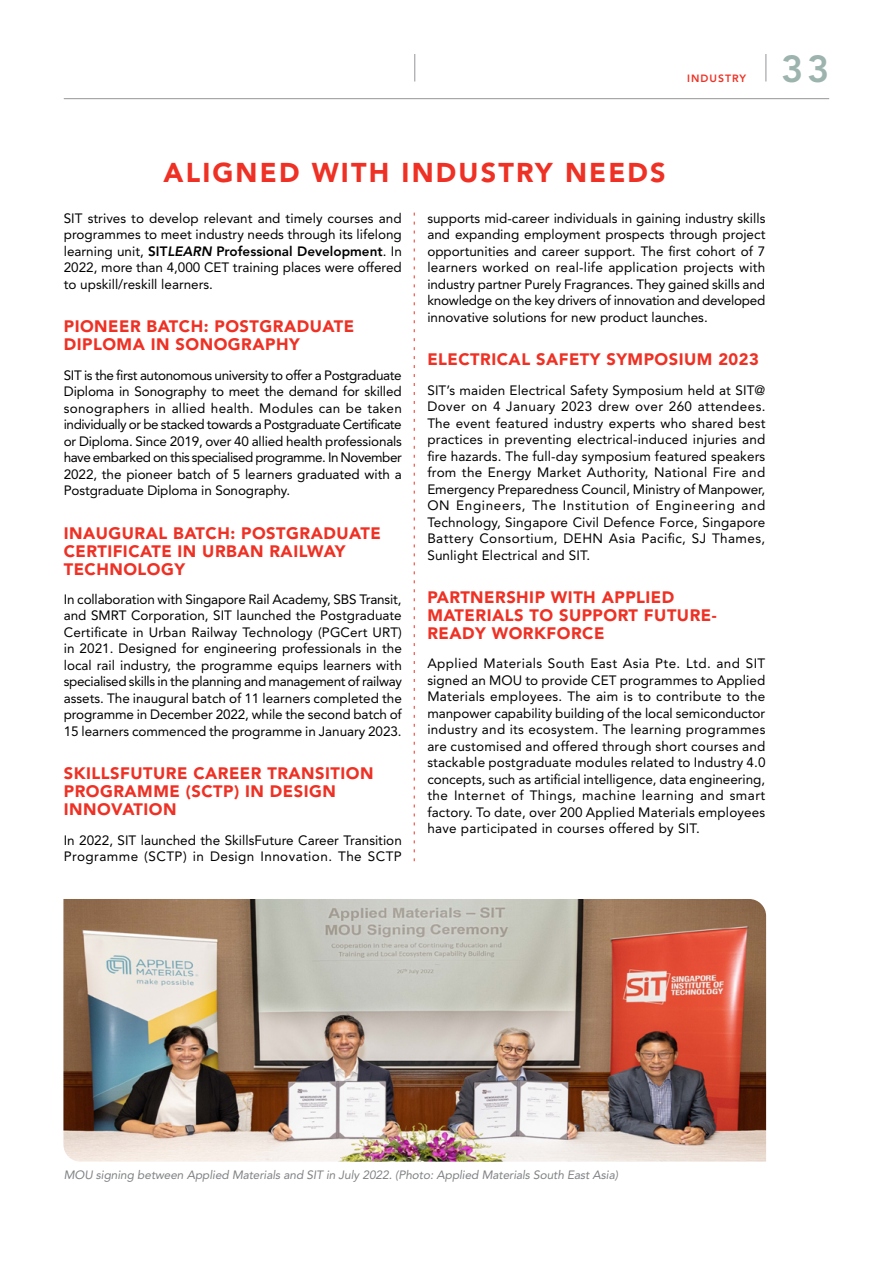
<style>
.page{position:relative;width:893px;height:1263px;background:#fff}
.page>*{position:absolute;margin:0;border:0;box-sizing:border-box;transform-origin:0 0}
.t1{font:800 37.5px "Avenir LT Std";color:#9db3ae}
.t2{font:900 27px "Avenir LT Std";letter-spacing:.08em;color:#ee3124}
.t3{font:900 16.5px/18px "Avenir LT Std";letter-spacing:.03em;color:#ee3124}
.t4{font:13.5px/16.5px "Avenir LT Std";color:#000;text-align:justify}
.t5{font:italic 12px "Avenir LT Std";letter-spacing:-.01em;color:#808285}
.t6{font:800 10.5px "Avenir LT Std";letter-spacing:.1em;color:#ee3124}
.s1{font-weight:800}
.s2{font-weight:800;font-style:italic}
</style>
<div class="page">
<svg style="left:414px;top:213px;width:1px;height:648px"></svg>
<img style="left:63px;top:899px;width:703px;height:262px">
<svg style="left:414px;top:54px;width:1px;height:27px"></svg>
<svg style="left:766px;top:54px;width:1px;height:27px"></svg>
<hr style="left:64px;top:98px;width:765px;height:1px;background:#939598">
<p class="t6" style="left:687px;top:72px;width:61px">INDUSTRY</p>
<h1 class="t1" style="left:781px;top:46px;width:50px">33</h1>
<h2 class="t2" style="left:163px;top:156px;width:504px">ALIGNED WITH INDUSTRY NEEDS</h2>
<p class="t4" style="left:64px;top:210px;width:340px">SIT strives to develop relevant and timely courses and programmes to meet industry needs through its lifelong learning unit, <span class="s1">SIT</span><span class="s2">LEARN</span> <span class="s1">Professional Development</span>. In 2022, more than 4,000 CET training places were offered to upskill/reskill learners.</p>
<p class="t3" style="left:64px;top:318px;width:292px">PIONEER BATCH: POSTGRADUATE<br>DIPLOMA IN SONOGRAPHY</p>
<p class="t4" style="left:64px;top:367px;width:340px">SIT is the first autonomous university to offer a Postgraduate Diploma in Sonography to meet the demand for skilled sonographers in allied health. Modules can be taken individually or be stacked towards a Postgraduate Certificate or Diploma. Since 2019, over 40 allied health professionals have embarked on this specialised programme. In November 2022, the pioneer batch of 5 learners graduated with a Postgraduate Diploma in Sonography.</p>
<p class="t3" style="left:64px;top:524px;width:318px">INAUGURAL BATCH: POSTGRADUATE<br>CERTIFICATE IN URBAN RAILWAY<br>TECHNOLOGY</p>
<p class="t4" style="left:64px;top:591px;width:340px">In collaboration with Singapore Rail Academy, SBS Transit, and SMRT Corporation, SIT launched the Postgraduate Certificate in Urban Railway Technology (PGCert URT) in 2021. Designed for engineering professionals in the local rail industry, the programme equips learners with specialised skills in the planning and management of railway assets. The inaugural batch of 11 learners completed the programme in December 2022, while the second batch of 15 learners commenced the programme in January 2023.</p>
<p class="t3" style="left:64px;top:765px;width:311px">SKILLSFUTURE CAREER TRANSITION<br>PROGRAMME (SCTP) IN DESIGN<br>INNOVATION</p>
<p class="t4" style="left:64px;top:832px;width:340px">In 2022, SIT launched the SkillsFuture Career Transition<br>Programme (SCTP) in Design Innovation. The SCTP</p>
<p class="t4" style="left:427px;top:210px;width:340px">supports mid-career individuals in gaining industry skills and expanding employment prospects through project opportunities and career support. The first cohort of 7 learners worked on real-life application projects with industry partner Purely Fragrances. They gained skills and knowledge on the key drivers of innovation and developed innovative solutions for new product launches.</p>
<p class="t3" style="left:427px;top:351px;width:333px">ELECTRICAL SAFETY SYMPOSIUM 2023</p>
<p class="t4" style="left:427px;top:382px;width:340px">SIT’s maiden Electrical Safety Symposium held at SIT@ Dover on 4 January 2023 drew over 260 attendees.<br>The event featured industry experts who shared best practices in preventing electrical-induced injuries and fire hazards. The full-day symposium featured speakers from the Energy Market Authority, National Fire and Emergency Preparedness Council, Ministry of Manpower, ON Engineers, The Institution of Engineering and Technology, Singapore Civil Defence Force, Singapore Battery Consortium, DEHN Asia Pacific, SJ Thames, Sunlight Electrical and SIT.</p>
<p class="t3" style="left:427px;top:588px;width:291px">PARTNERSHIP WITH APPLIED<br>MATERIALS TO SUPPORT FUTURE-<br>READY WORKFORCE</p>
<p class="t4" style="left:427px;top:656px;width:340px">Applied Materials South East Asia Pte. Ltd. and SIT signed an MOU to provide CET programmes to Applied Materials employees. The aim is to contribute to the manpower capability building of the local semiconductor industry and its ecosystem. The learning programmes are customised and offered through short courses and stackable postgraduate modules related to Industry 4.0 concepts, such as artificial intelligence, data engineering, the Internet of Things, machine learning and smart factory. To date, over 200 Applied Materials employees have participated in courses offered by SIT.</p>
<p class="t5" style="left:64px;top:1168px;width:556px">MOU signing between Applied Materials and SIT in July 2022. (Photo: Applied Materials South East Asia)</p>
</div>
